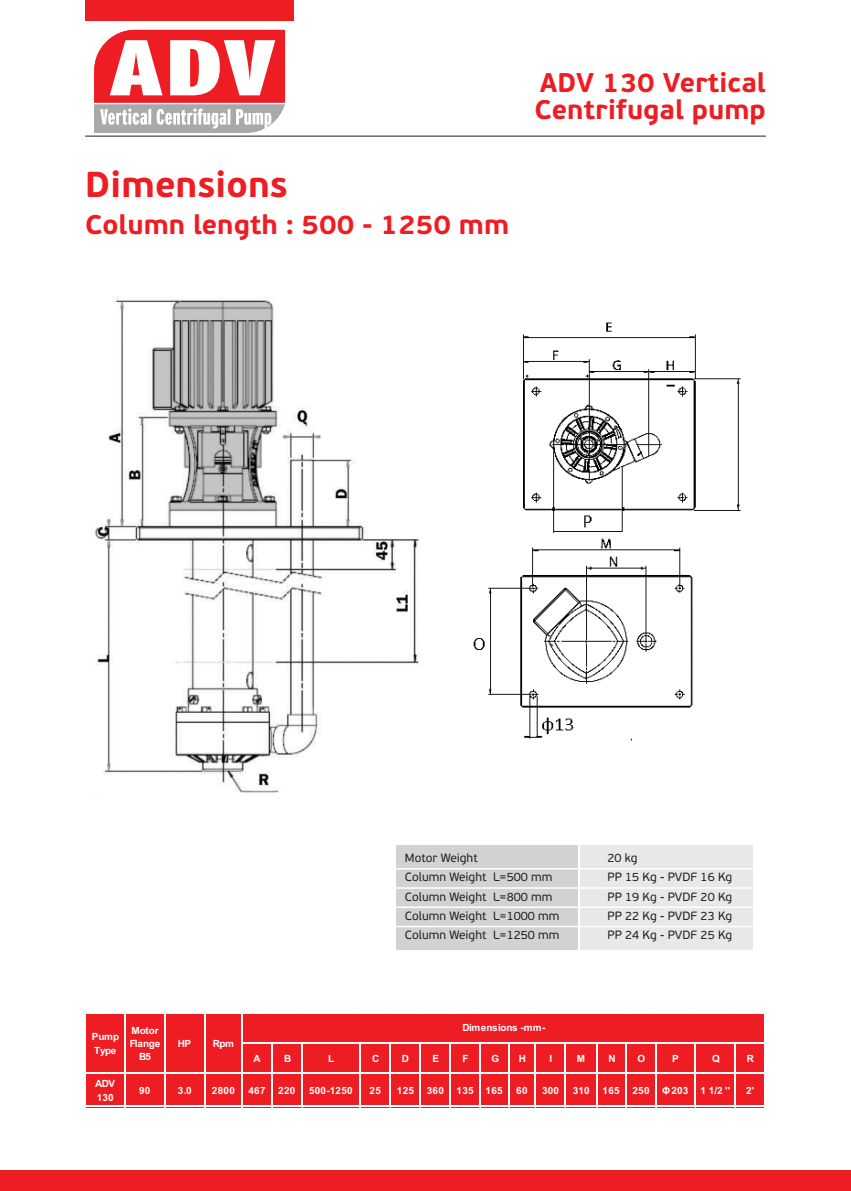
<style>
.page{position:relative;width:851px;height:1191px;background:#fff}
.page>*{position:absolute;margin:0;border:0;box-sizing:border-box;transform-origin:0 0}
.t1{font:700 36px "PF Beau Sans Pro";color:#ee1d23}
.t2{font:700 27px/27px "PF Beau Sans Pro";color:#ee1d23}
.t3{font:12px "PF Beau Sans Pro";color:#231f20}
.t4{font:700 9.9px/13.2px "Arial";letter-spacing:.025em;color:#fff}
.t5{font:700 9.9px/13.2px "Arial";letter-spacing:-.025em;color:#fff}
</style>
<div class="page">
<div style="left:0;top:1169px;width:850px;height:22px;background:#ee1d23"></div>
<div style="left:85px;top:0;width:208px;height:21px;background:#ee1d23"></div>
<hr style="left:85px;top:136px;width:680px;height:1px;background:#231f20">
<svg style="left:94px;top:30px;width:191px;height:103px"></svg>
<div style="left:395px;top:845px;width:182px;height:105px;background:#d1d2d4"></div>
<div style="left:580px;top:845px;width:172px;height:105px;background:#e7e8e9"></div>
<hr style="left:396px;top:868px;width:356px;height:1px;background:#fff">
<hr style="left:396px;top:887px;width:356px;height:1px;background:#fff">
<hr style="left:396px;top:906px;width:356px;height:2px;background:#fff">
<hr style="left:396px;top:925px;width:356px;height:2px;background:#fff">
<img style="left:473px;top:322px;width:268px;height:419px">
<img style="left:94px;top:297px;width:326px;height:496px">
<div style="left:86px;top:1014px;width:679px;height:93px;background:#ee1d23"></div>
<hr style="left:242px;top:1042px;width:523px;height:1px;background:#fff">
<hr style="left:86px;top:1072px;width:679px;height:2px;background:#fff">
<hr style="left:124px;top:1014px;width:2px;height:93px;background:#fff">
<hr style="left:164px;top:1014px;width:1px;height:93px;background:#fff">
<hr style="left:204px;top:1014px;width:1px;height:93px;background:#fff">
<hr style="left:241px;top:1014px;width:1px;height:93px;background:#fff">
<hr style="left:271px;top:1043px;width:1px;height:64px;background:#fff">
<hr style="left:301px;top:1043px;width:2px;height:64px;background:#fff">
<hr style="left:359px;top:1043px;width:1px;height:64px;background:#fff">
<hr style="left:389px;top:1043px;width:2px;height:64px;background:#fff">
<hr style="left:419px;top:1043px;width:2px;height:64px;background:#fff">
<hr style="left:449px;top:1043px;width:1px;height:64px;background:#fff">
<hr style="left:479px;top:1043px;width:1px;height:64px;background:#fff">
<hr style="left:508px;top:1043px;width:1px;height:64px;background:#fff">
<hr style="left:534px;top:1043px;width:2px;height:64px;background:#fff">
<hr style="left:564px;top:1043px;width:2px;height:64px;background:#fff">
<hr style="left:596px;top:1043px;width:1px;height:64px;background:#fff">
<hr style="left:625px;top:1043px;width:1px;height:64px;background:#fff">
<hr style="left:654px;top:1043px;width:2px;height:64px;background:#fff">
<hr style="left:694px;top:1043px;width:2px;height:64px;background:#fff">
<hr style="left:734px;top:1043px;width:2px;height:64px;background:#fff">
<hr style="left:86px;top:1105px;width:679px;height:2px;background:#fff">
<hr style="left:764px;top:1014px;width:1px;height:93px;background:#fff">
<h1 class="t1" style="left:85px;top:162px;width:204px">Dimensions</h1>
<h2 class="t2" style="left:85px;top:211px;width:425px">Column length : 500 - 1250 mm</h2>
<h2 class="t2" style="left:534px;top:70px;width:233px">ADV 130 Vertical<br>Centrifugal pump</h2>
<p class="t3" style="left:405px;top:851px;width:74px">Motor Weight</p>
<p class="t3" style="left:607px;top:851px;width:32px">20 kg</p>
<p class="t3" style="left:405px;top:870px;width:149px">Column Weight L=500 mm</p>
<p class="t3" style="left:607px;top:870px;width:126px">PP 15 Kg - PVDF 16 Kg</p>
<p class="t3" style="left:405px;top:889px;width:149px">Column Weight L=800 mm</p>
<p class="t3" style="left:607px;top:889px;width:126px">PP 19 Kg - PVDF 20 Kg</p>
<p class="t3" style="left:405px;top:909px;width:156px">Column Weight L=1000 mm</p>
<p class="t3" style="left:607px;top:909px;width:126px">PP 22 Kg - PVDF 23 Kg</p>
<p class="t3" style="left:405px;top:928px;width:156px">Column Weight L=1250 mm</p>
<p class="t3" style="left:607px;top:928px;width:126px">PP 24 Kg - PVDF 25 Kg</p>
<p class="t5" style="left:92px;top:1030px;width:29px">Pump<br>Type</p>
<p class="t5" style="left:130px;top:1023px;width:32px;text-align:center">Motor<br>Flange<br>B5</p>
<p class="t4" style="left:178px;top:1037px;width:15px">HP</p>
<p class="t4" style="left:213px;top:1037px;width:23px">Rpm</p>
<p class="t5" style="left:462px;top:1021px;width:84px">Dimensions -mm-</p>
<p class="t4" style="left:253px;top:1051px;width:9px">A</p>
<p class="t4" style="left:284px;top:1051px;width:9px">B</p>
<p class="t4" style="left:328px;top:1051px;width:8px">L</p>
<p class="t4" style="left:372px;top:1051px;width:9px">C</p>
<p class="t4" style="left:402px;top:1051px;width:9px">D</p>
<p class="t4" style="left:432px;top:1051px;width:8px">E</p>
<p class="t4" style="left:462px;top:1051px;width:8px">F</p>
<p class="t4" style="left:491px;top:1051px;width:9px">G</p>
<p class="t4" style="left:518px;top:1051px;width:9px">H</p>
<p class="t4" style="left:549px;top:1051px;width:4px">I</p>
<p class="t4" style="left:576px;top:1051px;width:10px">M</p>
<p class="t4" style="left:608px;top:1051px;width:9px">N</p>
<p class="t4" style="left:637px;top:1051px;width:9px">O</p>
<p class="t4" style="left:672px;top:1051px;width:8px">P</p>
<p class="t4" style="left:712px;top:1051px;width:9px">Q</p>
<p class="t4" style="left:746px;top:1051px;width:9px">R</p>
<p class="t4" style="left:95px;top:1077px;width:21px">ADV<br>130</p>
<p class="t4" style="left:139px;top:1084px;width:13px">90</p>
<p class="t4" style="left:178px;top:1084px;width:15px">3.0</p>
<p class="t4" style="left:212px;top:1084px;width:24px">2800</p>
<p class="t4" style="left:248px;top:1084px;width:19px">467</p>
<p class="t4" style="left:278px;top:1084px;width:19px">220</p>
<p class="t4" style="left:309px;top:1084px;width:45px">500-1250</p>
<p class="t4" style="left:369px;top:1084px;width:13px">25</p>
<p class="t4" style="left:397px;top:1084px;width:19px">125</p>
<p class="t4" style="left:426px;top:1084px;width:19px">360</p>
<p class="t4" style="left:456px;top:1084px;width:48px">135 165</p>
<p class="t4" style="left:516px;top:1084px;width:13px">60</p>
<p class="t4" style="left:542px;top:1084px;width:19px">300</p>
<p class="t4" style="left:572px;top:1084px;width:19px">310</p>
<p class="t4" style="left:602px;top:1084px;width:19px">165</p>
<p class="t4" style="left:632px;top:1084px;width:19px">250</p>
<p class="t4" style="left:662px;top:1084px;width:69px">Φ203 1 1/2 ''</p>
<p class="t4" style="left:745px;top:1084px;width:10px">2'</p>
</div>
